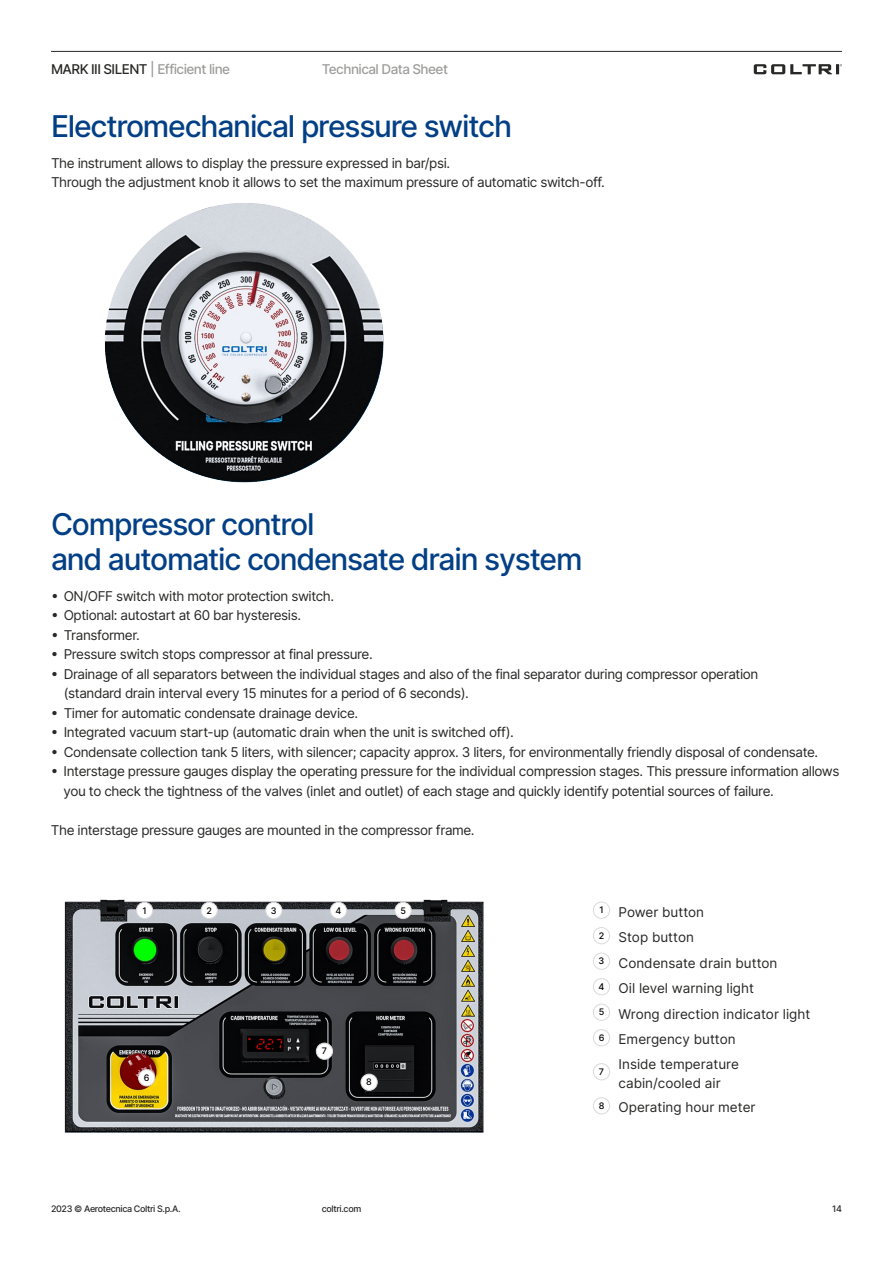
<style>
.page{position:relative;width:893px;height:1263px;background:#fff}
.page>*{position:absolute;margin:0;border:0;box-sizing:border-box;transform-origin:0 0}
.t1{font:500 30px/34.5px "Inter";letter-spacing:-.04em;color:#033f85}
.t2{font:13.5px/19.5px "Inter";letter-spacing:-.03em;color:#282827}
.t3{font:13.5px/25.5px "Inter";color:#282827}
.t4{font:500 13.5px "Inter";letter-spacing:-.04em;color:#9d9d9c}
.t5{font:500 9px "Inter";letter-spacing:-.04em;color:#282827}
.t6{font:500 9px "Inter";color:#000}
.s1{color:#282827}
</style>
<div class="page">
<img style="left:64px;top:899px;width:420px;height:234px">
<div style="left:361px;top:1074px;width:16px;height:16px;background:#fff;border-radius:50%"></div>
<div style="left:361px;top:1074px;width:17px;height:17px;border:1px solid #dadada;border-radius:50%"></div>
<div style="left:316px;top:1043px;width:17px;height:16px;background:#fff;border-radius:50%"></div>
<div style="left:316px;top:1043px;width:17px;height:17px;border:1px solid #dadada;border-radius:50%"></div>
<div style="left:139px;top:1070px;width:16px;height:16px;background:#fff;border-radius:50%"></div>
<div style="left:138px;top:1069px;width:17px;height:17px;border:1px solid #dadada;border-radius:50%"></div>
<div style="left:136px;top:902px;width:17px;height:16px;background:#fff;border-radius:50%"></div>
<div style="left:136px;top:902px;width:17px;height:17px;border:1px solid #dadada;border-radius:50%"></div>
<div style="left:201px;top:902px;width:16px;height:16px;background:#fff;border-radius:50%"></div>
<div style="left:201px;top:902px;width:17px;height:17px;border:1px solid #dadada;border-radius:50%"></div>
<div style="left:266px;top:902px;width:16px;height:16px;background:#fff;border-radius:50%"></div>
<div style="left:265px;top:902px;width:17px;height:17px;border:1px solid #dadada;border-radius:50%"></div>
<div style="left:330px;top:902px;width:17px;height:16px;background:#fff;border-radius:50%"></div>
<div style="left:330px;top:902px;width:17px;height:17px;border:1px solid #dadada;border-radius:50%"></div>
<div style="left:395px;top:902px;width:16px;height:16px;background:#fff;border-radius:50%"></div>
<div style="left:395px;top:902px;width:17px;height:17px;border:1px solid #dadada;border-radius:50%"></div>
<img style="left:105px;top:203px;width:279px;height:280px">
<div style="left:593px;top:902px;width:17px;height:17px;border:1px solid #dadada;border-radius:50%"></div>
<div style="left:593px;top:927px;width:17px;height:17px;border:1px solid #dadada;border-radius:50%"></div>
<div style="left:593px;top:953px;width:17px;height:17px;border:1px solid #dadada;border-radius:50%"></div>
<div style="left:593px;top:978px;width:17px;height:17px;border:1px solid #dadada;border-radius:50%"></div>
<div style="left:593px;top:1004px;width:17px;height:17px;border:1px solid #dadada;border-radius:50%"></div>
<div style="left:593px;top:1029px;width:17px;height:17px;border:1px solid #dadada;border-radius:50%"></div>
<div style="left:593px;top:1063px;width:17px;height:17px;border:1px solid #dadada;border-radius:50%"></div>
<div style="left:593px;top:1097px;width:17px;height:17px;border:1px solid #dadada;border-radius:50%"></div>
<hr style="left:51px;top:51px;width:791px;height:1px;background:#282827">
<svg style="left:754px;top:64px;width:88px;height:10px"></svg>
<p class="t4" style="left:51px;top:60px;width:181px"><span class="s1">MARK III SILENT</span> | Efficient line</p>
<p class="t4" style="left:322px;top:60px;width:128px">Technical Data Sheet</p>
<h1 class="t1" style="left:51px;top:108px;width:463px">Electromechanical pressure switch</h1>
<p class="t2" style="left:51px;top:153px;width:555px">The instrument allows to display the pressure expressed in bar/psi.<br>Through the adjustment knob it allows to set the maximum pressure of automatic switch-off.</p>
<h1 class="t1" style="left:51px;top:506px;width:533px">Compressor control<br>and automatic condensate drain system</h1>
<p class="t2" style="left:51px;top:586px;width:285px">• ON/OFF switch with motor protection switch.</p>
<p class="t2" style="left:51px;top:605px;width:252px">• Optional: autostart at 60 bar hysteresis.</p>
<p class="t2" style="left:51px;top:625px;width:90px">• Transformer.</p>
<p class="t2" style="left:51px;top:644px;width:323px">• Pressure switch stops compressor at final pressure.</p>
<p class="t2" style="left:64px;top:664px;width:696px;text-indent:-13px">• Drainage of all separators between the individual stages and also of the final separator during compressor operation (standard drain interval every 15 minutes for a period of 6 seconds).</p>
<p class="t2" style="left:51px;top:703px;width:309px">• Timer for automatic condensate drainage device.</p>
<p class="t2" style="left:51px;top:722px;width:464px">• Integrated vacuum start-up (automatic drain when the unit is switched off).</p>
<p class="t2" style="left:51px;top:742px;width:769px">• Condensate collection tank 5 liters, with silencer; capacity approx. 3 liters, for environmentally friendly disposal of condensate.</p>
<p class="t2" style="left:64px;top:761px;width:777px;text-indent:-13px">• Interstage pressure gauges display the operating pressure for the individual compression stages. This pressure information allows you to check the tightness of the valves (inlet and outlet) of each stage and quickly identify potential sources of failure.</p>
<p class="t2" style="left:51px;top:820px;width:425px">The interstage pressure gauges are mounted in the compressor frame.</p>
<p class="t6" style="left:142px;top:904px;width:6px">1</p>
<p class="t6" style="left:206px;top:904px;width:7px">2</p>
<p class="t6" style="left:271px;top:904px;width:7px">3</p>
<p class="t6" style="left:336px;top:904px;width:7px">4</p>
<p class="t6" style="left:400px;top:904px;width:7px">5</p>
<p class="t6" style="left:144px;top:1071px;width:7px">6</p>
<p class="t6" style="left:322px;top:1044px;width:7px">7</p>
<p class="t6" style="left:366px;top:1075px;width:7px">8</p>
<p class="t3" style="left:599px;top:899px;width:213px"><sup>1</sup> Power button<br><sup>2</sup> Stop button<br><sup>3</sup> Condensate drain button<br><sup>4</sup> Oil level warning light<br><sup>5</sup> Wrong direction indicator light<br><sup>6</sup> Emergency button</p>
<p class="t6" style="left:599px;top:1065px;width:7px">7</p>
<p class="t3" style="left:618px;top:1053px;width:122px;line-height:19.5px">Inside temperature cabin/cooled air</p>
<p class="t3" style="left:599px;top:1094px;width:158px"><sup>8</sup> Operating hour meter</p>
<p class="t5" style="left:51px;top:1202px;width:131px">2023 © Aerotecnica Coltri S.p.A.</p>
<p class="t5" style="left:322px;top:1202px;width:41px">coltri.com</p>
<p class="t5" style="left:832px;top:1202px;width:11px">14</p>
</div>
